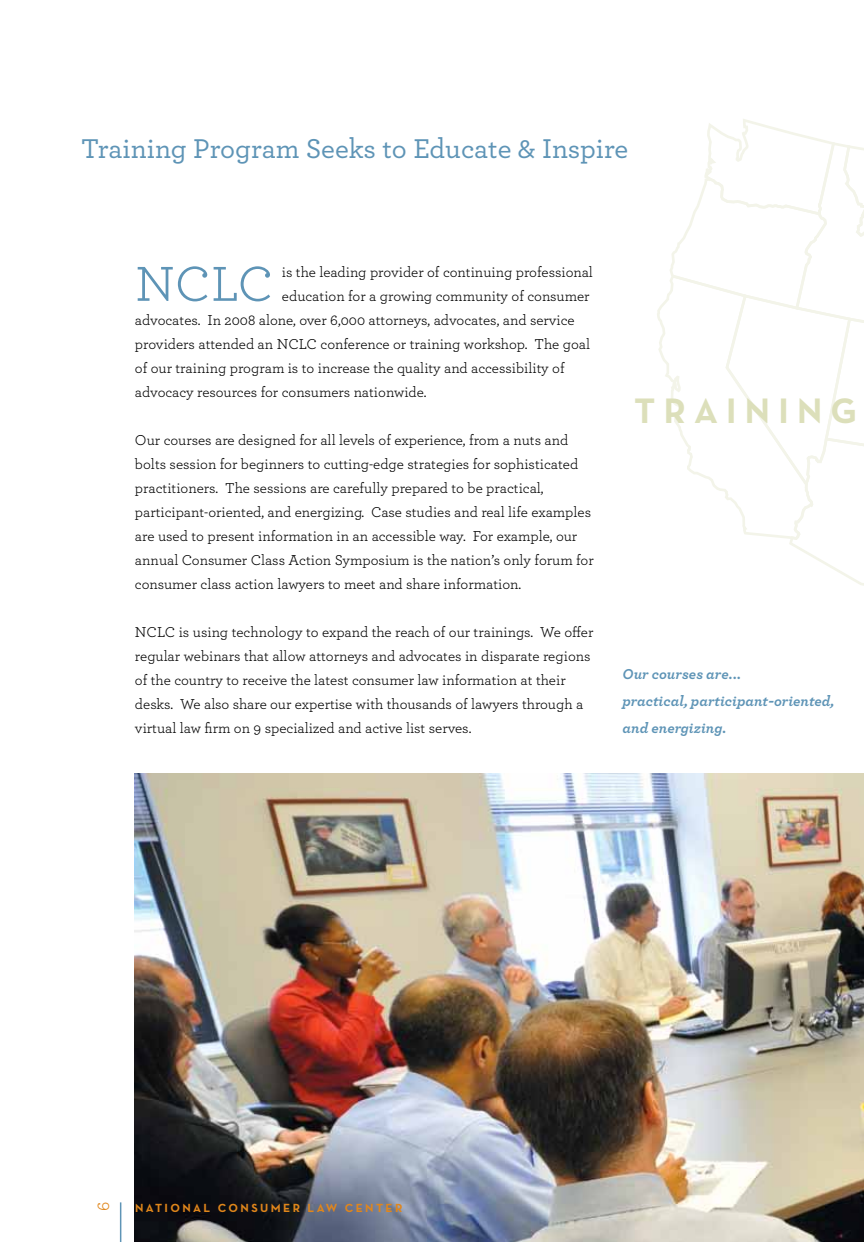
<style>
.page{position:relative;width:864px;height:1242px;background:#fff}
.page>*{position:absolute;margin:0;border:0;box-sizing:border-box;transform-origin:0 0}
.t1{font:51.45px "Archer";color:#5e94b6}
.t2{font:700 36px "Neutraface Text";letter-spacing:.23em;color:#dcdfba}
.t3{font:500 28.5px "Archer";color:#5e94b6}
.t4{font:18px "Archer";color:#e0861b}
.t5{font:15px/24px "Archer";color:#000}
.t6{font:italic 700 15px/27px "Archer";color:#5e94b6}
.t7{font:700 12px "Neutraface Text";letter-spacing:.2em;color:#e0861b}
</style>
<div class="page">
<img style="left:135px;top:773px;width:729px;height:469px">
<svg style="left:657px;top:119px;width:207px;height:467px"></svg>
<hr style="left:120px;top:1202px;width:1px;height:40px;background:#5e94b6">
<h3 class="t3" style="left:81px;top:128px;width:549px">Training Program Seeks to Educate &amp; Inspire</h3>
<h1 class="t1" style="left:135px;top:248px;width:140px">NCLC</h1>
<p class="t5" style="left:282px;top:259px;width:313px">is the leading provider of continuing professional</p>
<p class="t5" style="left:282px;top:283px;width:309px">education for a growing community of consumer</p>
<p class="t5" style="left:135px;top:307px;width:441px">advocates. In 2008 alone, over 6,000 attorneys, advocates, and service</p>
<p class="t5" style="left:135px;top:331px;width:457px">providers attended an NCLC conference or training workshop. The goal</p>
<p class="t5" style="left:135px;top:355px;width:431px">of our training program is to increase the quality and accessibility of</p>
<p class="t5" style="left:135px;top:379px;width:293px">advocacy resources for consumers nationwide.</p>
<p class="t5" style="left:135px;top:427px;width:460px">Our courses are designed for all levels of experience, from a nuts and bolts session for beginners to cutting-edge strategies for sophisticated practitioners. The sessions are carefully prepared to be practical, participant-oriented, and energizing. Case studies and real life examples are used to present information in an accessible way. For example, our annual Consumer Class Action Symposium is the nation’s only forum for consumer class action lawyers to meet and share information.</p>
<p class="t5" style="left:135px;top:619px;width:460px">NCLC is using technology to expand the reach of our trainings. We offer regular webinars that allow attorneys and advocates in disparate regions of the country to receive the latest consumer law information at their desks. We also share our expertise with thousands of lawyers through a virtual law firm on 9 specialized and active list serves.</p>
<h2 class="t2" style="left:634px;top:388px;width:224px">TRAIN IN G</h2>
<p class="t6" style="left:622px;top:660px;width:213px">Our courses are...<br>practical, participant-oriented, and energizing.</p>
<p class="t4" style="left:91px;top:1211px;width:11px;rotate:-90deg">6</p>
<p class="t7" style="left:135px;top:1200px;width:269px">NATION AL CON SUMER L AW CEN TER</p>
</div>
